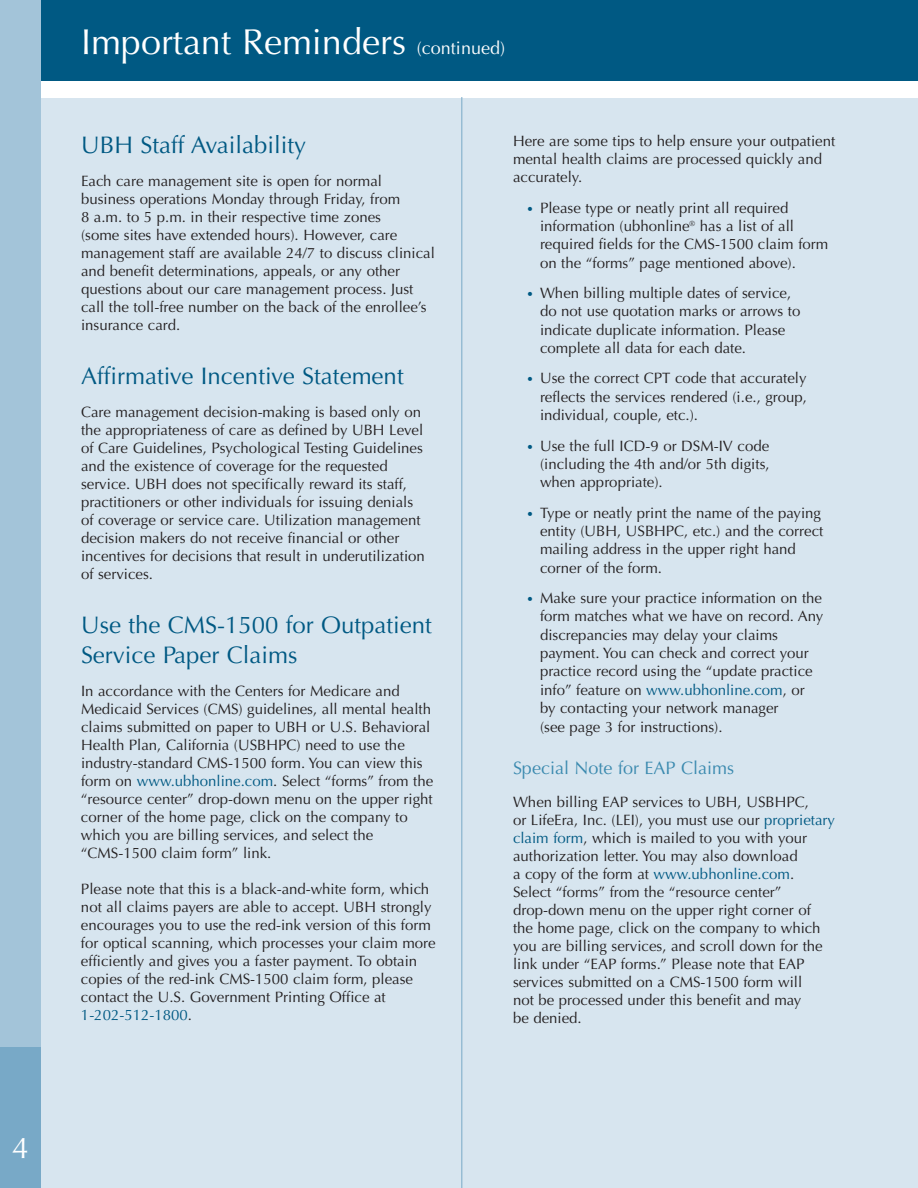
<style>
.page{position:relative;width:918px;height:1188px;background:#fff}
.page>*{position:absolute;margin:0;border:0;box-sizing:border-box;transform-origin:0 0}
.t1{font:36px "Optima";color:#fff}
.t2{font:30px "Optima";color:#fff}
.t3{font:24px/30px "Optima";color:#005983}
.t4{font:18px "Optima";color:#3b8aaf}
.t5{font:15px/18px "Optima";color:#231f20}
.s1{font-size:18px}
.s2{color:#005983}
.s3{font-size:12px;color:#005983}
</style>
<div class="page">
<div style="left:27px;top:89px;width:891px;height:1099px;background:#d7e5ef"></div>
<div style="left:27px;top:0;width:891px;height:81px;background:#005983"></div>
<div style="left:29px;top:81px;width:889px;height:16px;background:#fff"></div>
<div style="left:0;top:0;width:41px;height:1188px;background:#a3c4d9"></div>
<div style="left:0;top:1047px;width:41px;height:141px;background:#78a9c7"></div>
<hr style="left:461px;top:97px;width:1px;height:1091px;background:#78a9c7">
<h2 class="t2" style="left:12px;top:1136px;width:18px">4</h2>
<h1 class="t1" style="left:81px;top:27px;width:426px">Important Reminders <span class="s1">(continued)</span></h1>
<h3 class="t3" style="left:81px;top:132px;width:227px">UBH Staff Availability</h3>
<p class="t5" style="left:81px;top:173px;width:355px">Each care management site is open for normal business operations Monday through Friday, from<br>8 a.m. to 5 p.m. in their respective time zones<br>(some sites have extended hours). However, care management staff are available 24/7 to discuss clinical and benefit determinations, appeals, or any other questions about our care management process. Just call the toll-free number on the back of the enrollee’s insurance card.</p>
<h3 class="t3" style="left:81px;top:363px;width:324px">Affirmative Incentive Statement</h3>
<p class="t5" style="left:81px;top:404px;width:345px">Care management decision-making is based only on the appropriateness of care as defined by UBH Level of Care Guidelines, Psychological Testing Guidelines and the existence of coverage for the requested service. UBH does not specifically reward its staff, practitioners or other individuals for issuing denials of coverage or service care. Utilization management decision makers do not receive financial or other incentives for decisions that result in underutilization of services.</p>
<h3 class="t3" style="left:81px;top:612px;width:352px">Use the CMS-1500 for Outpatient<br>Service Paper Claims</h3>
<p class="t5" style="left:81px;top:683px;width:354px">In accordance with the Centers for Medicare and Medicaid Services (CMS) guidelines, all mental health claims submitted on paper to UBH or U.S. Behavioral Health Plan, California (USBHPC) need to use the industry-standard CMS-1500 form. You can view this form on <span class="s2">www.ubhonline.com</span>. Select “forms” from the “resource center” drop-down menu on the upper right corner of the home page, click on the company to which you are billing services, and select the “CMS-1500 claim form” link.</p>
<p class="t5" style="left:81px;top:881px;width:356px">Please note that this is a black-and-white form, which not all claims payers are able to accept. UBH strongly encourages you to use the red-ink version of this form for optical scanning, which processes your claim more efficiently and gives you a faster payment. To obtain copies of the red-ink CMS-1500 claim form, please contact the U.S. Government Printing Office at <span class="s2">1-202-512-1800</span>.</p>
<p class="t5" style="left:513px;top:134px;width:324px">Here are some tips to help ensure your outpatient mental health claims are processed quickly and accurately.</p>
<p class="t5" style="left:540px;top:200px;width:290px;text-indent:-14px"><span class="s3">•</span> Please type or neatly print all required information (ubhonline<sup>®</sup> has a list of all required fields for the CMS-1500 claim form on the “forms” page mentioned above).</p>
<p class="t5" style="left:540px;top:285px;width:262px;text-indent:-14px"><span class="s3">•</span> When billing multiple dates of service, do not use quotation marks or arrows to indicate duplicate information. Please complete all data for each date.</p>
<p class="t5" style="left:540px;top:371px;width:269px;text-align:justify;text-indent:-14px"><span class="s3">•</span> Use the correct CPT code that accurately reflects the services rendered (i.e., group, individual, couple, etc.).</p>
<p class="t5" style="left:540px;top:438px;width:231px;text-align:justify;text-indent:-14px"><span class="s3">•</span> Use the full ICD-9 or DSM-IV code (including the 4th and/or 5th digits, when appropriate).</p>
<p class="t5" style="left:540px;top:505px;width:285px;text-indent:-14px"><span class="s3">•</span> Type or neatly print the name of the paying entity (UBH, USBHPC, etc.) and the correct mailing address in the upper right hand corner of the form.</p>
<p class="t5" style="left:540px;top:590px;width:285px;text-indent:-14px"><span class="s3">•</span> Make sure your practice information on the form matches what we have on record. Any discrepancies may delay your claims payment. You can check and correct your practice record using the “update practice info” feature on <span class="s2">www.ubhonline.com</span>, or by contacting your network manager<br>(see page 3 for instructions).</p>
<p class="t4" style="left:513px;top:760px;width:223px">Special Note for EAP Claims</p>
<p class="t5" style="left:513px;top:794px;width:324px">When billing EAP services to UBH, USBHPC,<br>or LifeEra, Inc. (LEI), you must use our <span class="s2">proprietary claim form</span>, which is mailed to you with your authorization letter. You may also download<br>a copy of the form at <span class="s2">www.ubhonline.com</span>.<br>Select “forms” from the “resource center” drop-down menu on the upper right corner of<br>the home page, click on the company to which you are billing services, and scroll down for the link under “EAP forms.” Please note that EAP services submitted on a CMS-1500 form will<br>not be processed under this benefit and may<br>be denied.</p>
</div>
